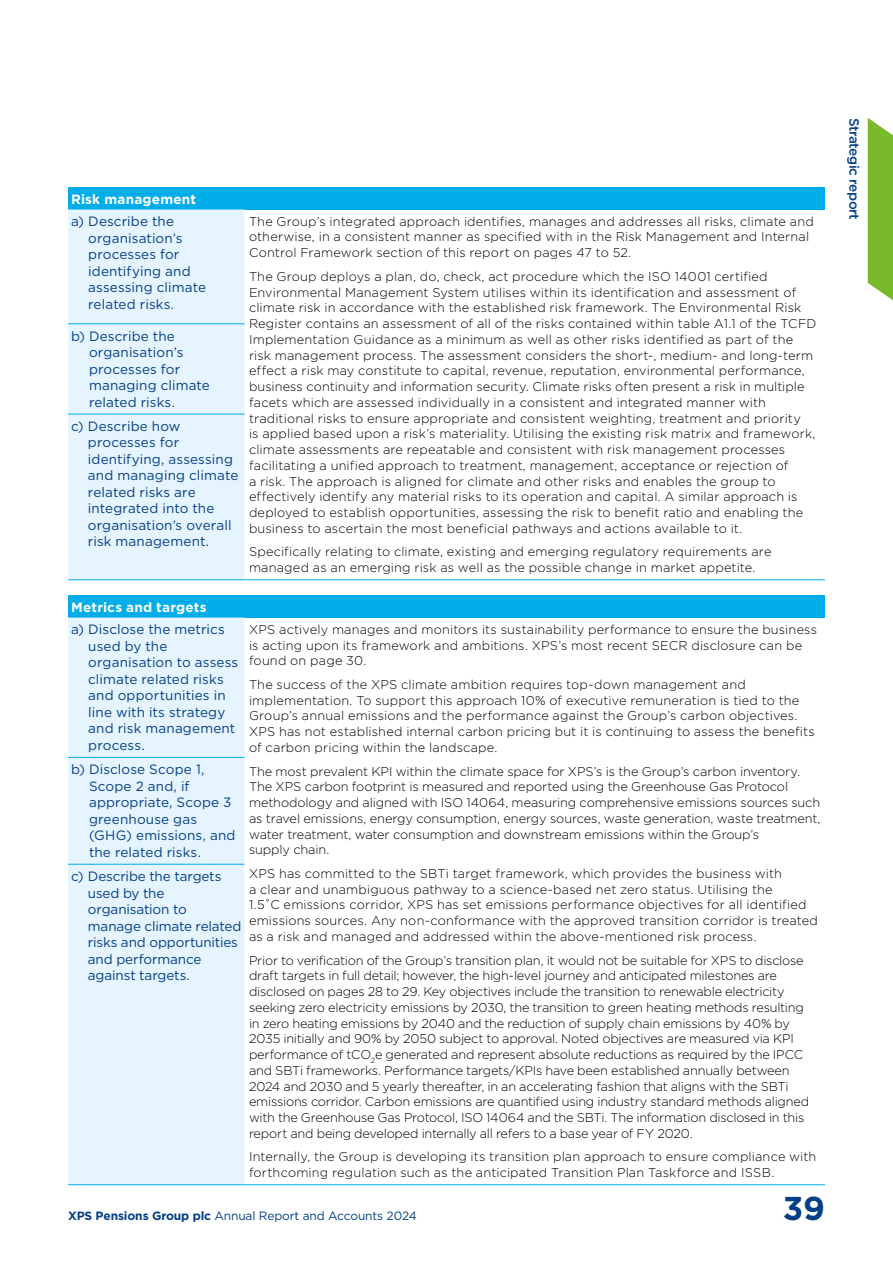
<style>
.page{position:relative;width:893px;height:1263px;background:#fff}
.page>*{position:absolute;margin:0;border:0;box-sizing:border-box;transform-origin:0 0}
.t1{font:700 33px "Gotham";color:#033f86}
.t2{font:13.5px/16.5px "Gotham";letter-spacing:.005em;color:#033f86}
.t3{font:700 13.5px "Gotham";letter-spacing:.02em;color:#fff}
.t4{font:500 13.5px "Gotham";letter-spacing:-.03em;color:#033f86}
.t5{font:300 12.75px/15.8px "Gotham";letter-spacing:.005em;color:#000}
.t6{font:300 12.75px/15.8px "Gotham";letter-spacing:-.02em;color:#000}
.t7{font:12px "Gotham";letter-spacing:-.01em;color:#033f86}
.s1{font-weight:700}
</style>
<div class="page">
<svg style="left:868px;top:118px;width:25px;height:183px;background:#87bf3e"></svg>
<div style="left:68px;top:187px;width:757px;height:23px;background:#00ade9"></div>
<div style="left:68px;top:210px;width:176px;height:369px;background:#e5f4fe"></div>
<hr style="left:68px;top:323px;width:176px;height:1px;background:#00ade9">
<hr style="left:68px;top:414px;width:176px;height:1px;background:#00ade9">
<hr style="left:68px;top:579px;width:176px;height:1px;background:#00ade9">
<hr style="left:244px;top:579px;width:581px;height:1px;background:#00ade9">
<div style="left:68px;top:595px;width:757px;height:23px;background:#00ade9"></div>
<div style="left:68px;top:618px;width:176px;height:566px;background:#e5f4fe"></div>
<hr style="left:68px;top:757px;width:176px;height:1px;background:#00ade9">
<hr style="left:68px;top:864px;width:176px;height:1px;background:#00ade9">
<hr style="left:68px;top:1184px;width:176px;height:1px;background:#00ade9">
<hr style="left:244px;top:1184px;width:581px;height:1px;background:#00ade9">
<p class="t3" style="left:71px;top:190px;width:127px">Risk management</p>
<p class="t2" style="left:88px;top:213px;width:119px;text-indent:-17px">a) Describe the organisation’s processes for identifying and assessing climate related risks.</p>
<p class="t5" style="left:249px;top:213px;width:566px">The Group’s integrated approach identifies, manages and addresses all risks, climate and otherwise, in a consistent manner as specified with in the Risk Management and Internal<br>Control Framework section of this report on pages 47 to 52.</p>
<p class="t5" style="left:249px;top:268px;width:569px">The Group deploys a plan, do, check, act procedure which the ISO 14001 certified Environmental Management System utilises within its identification and assessment of climate risk in accordance with the established risk framework. The Environmental Risk Register contains an assessment of all of the risks contained within table A1.1 of the TCFD Implementation Guidance as a minimum as well as other risks identified as part of the risk management process. The assessment considers the short-, medium- and long-term effect a risk may constitute to capital, revenue, reputation, environmental performance, business continuity and information security. Climate risks often present a risk in multiple facets which are assessed individually in a consistent and integrated manner with traditional risks to ensure appropriate and consistent weighting, treatment and priority<br>is applied based upon a risk’s materiality. Utilising the existing risk matrix and framework, climate assessments are repeatable and consistent with risk management processes facilitating a unified approach to treatment, management, acceptance or rejection of<br>a risk. The approach is aligned for climate and other risks and enables the group to effectively identify any material risks to its operation and capital. A similar approach is deployed to establish opportunities, assessing the risk to benefit ratio and enabling the business to ascertain the most beneficial pathways and actions available to it.</p>
<p class="t5" style="left:249px;top:544px;width:524px">Specifically relating to climate, existing and emerging regulatory requirements are managed as an emerging risk as well as the possible change in market appetite.</p>
<p class="t2" style="left:89px;top:327px;width:122px;text-indent:-18px">b) Describe the organisation’s processes for managing climate related risks.</p>
<p class="t2" style="left:88px;top:418px;width:152px;text-indent:-17px">c) Describe how processes for identifying, assessing and managing climate related risks are integrated into the organisation’s overall risk management.</p>
<p class="t3" style="left:71px;top:598px;width:137px">Metrics and targets</p>
<p class="t2" style="left:88px;top:621px;width:152px;text-indent:-17px">a) Disclose the metrics used by the organisation to assess climate related risks and opportunities in line with its strategy and risk management process.</p>
<p class="t5" style="left:249px;top:621px;width:570px">XPS actively manages and monitors its sustainability performance to ensure the business is acting upon its framework and ambitions. XPS’s most recent SECR disclosure can be found on page 30.</p>
<p class="t5" style="left:249px;top:676px;width:567px">The success of the XPS climate ambition requires top-down management and implementation. To support this approach 10% of executive remuneration is tied to the Group’s annual emissions and the performance against the Group’s carbon objectives.<br>XPS has not established internal carbon pricing but it is continuing to assess the benefits of carbon pricing within the landscape.</p>
<p class="t5" style="left:249px;top:763px;width:573px">The most prevalent KPI within the climate space for XPS’s is the Group’s carbon inventory.<br>The XPS carbon footprint is measured and reported using the Greenhouse Gas Protocol methodology and aligned with ISO 14064, measuring comprehensive emissions sources such as travel emissions, energy consumption, energy sources, waste generation, waste treatment, water treatment, water consumption and downstream emissions within the Group’s<br>supply chain.</p>
<p class="t5" style="left:249px;top:865px;width:570px">XPS has committed to the SBTi target framework, which provides the business with<br>a clear and unambiguous pathway to a science-based net zero status. Utilising the<br>1.5˚C emissions corridor, XPS has set emissions performance objectives for all identified emissions sources. Any non-conformance with the approved transition corridor is treated as a risk and managed and addressed within the above-mentioned risk process.</p>
<p class="t6" style="left:249px;top:952px;width:562px">Prior to verification of the Group’s transition plan, it would not be suitable for XPS to disclose draft targets in full detail; however, the high-level journey and anticipated milestones are disclosed on pages 28 to 29. Key objectives include the transition to renewable electricity seeking zero electricity emissions by 2030, the transition to green heating methods resulting in zero heating emissions by 2040 and the reduction of supply chain emissions by 40% by 2035 initially and 90% by 2050 subject to approval. Noted objectives are measured via KPI performance of tCO<sub>2</sub>e generated and represent absolute reductions as required by the IPCC and SBTi frameworks. Performance targets/KPIs have been established annually between 2024 and 2030 and 5 yearly thereafter, in an accelerating fashion that aligns with the SBTi emissions corridor. Carbon emissions are quantified using industry standard methods aligned with the Greenhouse Gas Protocol, ISO 14064 and the SBTi. The information disclosed in this report and being developed internally all refers to a base year of FY 2020.</p>
<p class="t5" style="left:249px;top:1149px;width:569px">Internally, the Group is developing its transition plan approach to ensure compliance with forthcoming regulation such as the anticipated Transition Plan Taskforce and ISSB.</p>
<p class="t2" style="left:89px;top:761px;width:148px;text-indent:-18px">b) Disclose Scope 1,<br>Scope 2 and, if appropriate, Scope 3 greenhouse gas (GHG) emissions, and the related risks.</p>
<p class="t2" style="left:88px;top:868px;width:155px;text-indent:-17px">c) Describe the targets used by the organisation to manage climate related risks and opportunities and performance against targets.</p>
<p class="t7" style="left:68px;top:1208px;width:350px"><span class="s1">XPS Pensions Group plc</span> Annual Report and Accounts 2024</p>
<h1 class="t1" style="left:783px;top:1187px;width:44px">39</h1>
<p class="t4" style="left:863px;top:118px;width:103px;rotate:90deg">Strategic report</p>
</div>
